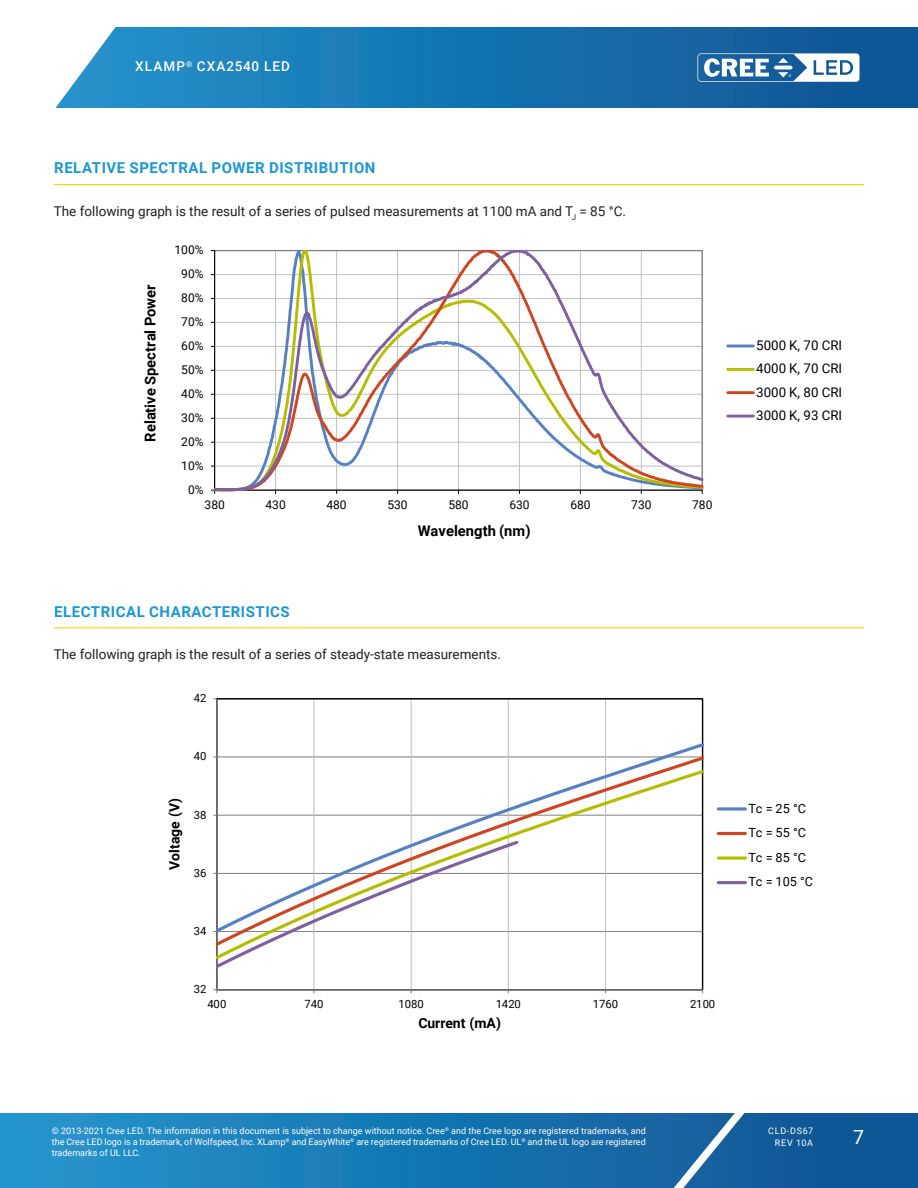
<style>
.page{position:relative;width:918px;height:1188px;background:#fff}
.page>*{position:absolute;margin:0;border:0;box-sizing:border-box;transform-origin:0 0}
.t1{font:19.5px "Roboto";color:#fff}
.Section_heading_with{font:700 15px "Roboto";letter-spacing:.035em;color:#1a98d6}
.t2{font:700 14.7px "Roboto";color:#000}
.t3{font:700 13.95px "Roboto";letter-spacing:-.005em;color:#000}
.Text_justify{font:13.5px "Roboto";color:#231f20}
.t4{font:500 13.5px "Roboto";letter-spacing:.085em;color:#fff}
.t5{font:13.35px/23.4px "Roboto";letter-spacing:.005em;color:#000;text-align:justify}
.t6{font:12.6px/24.6px "Roboto";color:#000}
.t7{font:12px "Roboto";color:#000}
.t8{font:11.25px "Roboto";letter-spacing:-.01em;color:#000}
.t9{font:9px/10.8px "Roboto";color:#fff;text-align:justify}
.t10{font:9px/12px "Roboto";letter-spacing:.085em;color:#fff;text-align:right}
</style>
<div class="page">
<svg style="left:0;top:1113px;width:918px;height:75px;background:#1876b2"></svg>
<svg style="left:644px;top:1113px;width:117px;height:75px;background:#296da6"></svg>
<svg style="left:55px;top:27px;width:863px;height:81px;background:#2078b2"></svg>
<svg style="left:698px;top:53px;width:162px;height:29px"></svg>
<hr style="left:54px;top:184px;width:810px;height:1px;background:#fece08">
<hr style="left:54px;top:627px;width:810px;height:1px;background:#fece08">
<hr style="left:215px;top:394px;width:487px;height:1px;background:#c0c0c0">
<hr style="left:215px;top:370px;width:487px;height:1px;background:#c0c0c0">
<hr style="left:215px;top:346px;width:487px;height:1px;background:#c0c0c0">
<hr style="left:215px;top:322px;width:487px;height:1px;background:#c0c0c0">
<hr style="left:215px;top:298px;width:487px;height:1px;background:#c0c0c0">
<hr style="left:215px;top:274px;width:487px;height:1px;background:#c0c0c0">
<hr style="left:641px;top:251px;width:1px;height:239px;background:#c0c0c0">
<hr style="left:214px;top:251px;width:1px;height:239px;background:#000">
<svg style="left:215px;top:251px;width:401px;height:240px"></svg>
<svg style="left:608px;top:403px;width:96px;height:91px"></svg>
<hr style="left:728px;top:345px;width:25px;height:2px;background:#5580c3">
<hr style="left:728px;top:368px;width:25px;height:3px;background:#b5bd00">
<hr style="left:728px;top:391px;width:25px;height:3px;background:#cf4520">
<hr style="left:728px;top:415px;width:25px;height:3px;background:#7d60a0">
<hr style="left:313px;top:699px;width:1px;height:291px;background:#c0c0c0">
<hr style="left:411px;top:699px;width:1px;height:291px;background:#c0c0c0">
<hr style="left:508px;top:699px;width:1px;height:291px;background:#c0c0c0">
<hr style="left:605px;top:699px;width:1px;height:291px;background:#c0c0c0">
<hr style="left:216px;top:699px;width:1px;height:291px;background:#868686">
<hr style="left:217px;top:989px;width:486px;height:1px;background:#868686">
<svg style="left:217px;top:754px;width:487px;height:13px"></svg>
<svg style="left:217px;top:767px;width:487px;height:195px"></svg>
<svg style="left:213px;top:838px;width:308px;height:133px"></svg>
<svg style="left:718px;top:807px;width:27px;height:4px"></svg>
<hr style="left:718px;top:832px;width:27px;height:3px;background:#cf4520">
<svg style="left:718px;top:856px;width:27px;height:4px"></svg>
<hr style="left:718px;top:881px;width:27px;height:3px;background:#7d60a0">
<h3 class="t4" style="left:135px;top:57px;width:156px">XLAMP<sup>®</sup> CXA2540 LED</h3>
<p class="Section_heading_with" style="left:54px;top:157px;width:323px">RELATIVE SPECTRAL POWER DISTRIBUTION</p>
<p class="Text_justify" style="left:54px;top:202px;width:574px">The following graph is the result of a series of pulsed measurements at 1100 mA and T<sub>J</sub> = 85 °C.</p>
<p class="t7" style="left:175px;top:242px;width:31px">100%</p>
<p class="t2" style="left:140px;top:442px;width:159px;rotate:-90deg">Relative Spectral Power</p>
<p class="t7" style="left:181px;top:266px;width:24px">90%</p>
<p class="t7" style="left:181px;top:289px;width:24px">80%</p>
<p class="t7" style="left:181px;top:313px;width:24px">70%</p>
<p class="t7" style="left:181px;top:337px;width:24px">60%</p>
<p class="t7" style="left:181px;top:361px;width:24px">50%</p>
<p class="t7" style="left:181px;top:385px;width:24px">40%</p>
<p class="t7" style="left:181px;top:409px;width:24px">30%</p>
<p class="t7" style="left:181px;top:433px;width:24px">20%</p>
<p class="t7" style="left:181px;top:457px;width:24px">10%</p>
<p class="t7" style="left:188px;top:481px;width:17px">0%</p>
<p class="t7" style="left:205px;top:497px;width:22px">380</p>
<p class="t7" style="left:266px;top:497px;width:22px">430</p>
<p class="t7" style="left:327px;top:497px;width:22px">480</p>
<p class="t7" style="left:387px;top:497px;width:22px">530</p>
<p class="t7" style="left:448px;top:497px;width:22px">580</p>
<p class="t7" style="left:509px;top:497px;width:22px">630</p>
<p class="t7" style="left:570px;top:497px;width:22px">680</p>
<p class="t7" style="left:631px;top:497px;width:22px">730</p>
<p class="t7" style="left:692px;top:497px;width:22px">780</p>
<p class="t2" style="left:418px;top:520px;width:114px">Wavelength (nm)</p>
<p class="Section_heading_with" style="left:54px;top:601px;width:237px">ELECTRICAL CHARACTERISTICS</p>
<p class="Text_justify" style="left:54px;top:645px;width:449px">The following graph is the result of a series of steady-state measurements.</p>
<p class="t8" style="left:194px;top:690px;width:14px">42</p>
<p class="t8" style="left:194px;top:748px;width:14px">40</p>
<p class="t3" style="left:165px;top:870px;width:73px;rotate:-90deg">Voltage (V)</p>
<p class="t8" style="left:194px;top:807px;width:14px">38</p>
<p class="t8" style="left:194px;top:865px;width:14px">36</p>
<p class="t8" style="left:194px;top:923px;width:14px">34</p>
<p class="t8" style="left:194px;top:981px;width:14px">32</p>
<p class="t8" style="left:207px;top:996px;width:21px">400</p>
<p class="t8" style="left:305px;top:996px;width:21px">740</p>
<p class="t8" style="left:399px;top:996px;width:27px">1080</p>
<p class="t8" style="left:496px;top:996px;width:27px">1420</p>
<p class="t8" style="left:593px;top:996px;width:27px">1760</p>
<p class="t8" style="left:690px;top:996px;width:27px">2100</p>
<p class="t3" style="left:418px;top:1013px;width:84px">Current (mA)</p>
<p class="t5" style="left:756px;top:333px;width:88px">5000 K, 70 CRI 4000 K, 70 CRI 3000 K, 80 CRI 3000 K, 93 CRI</p>
<p class="t6" style="left:748px;top:796px;width:66px">Tc = 25 °C<br>Tc = 55 °C<br>Tc = 85 °C<br>Tc = 105 °C</p>
<p class="t9" style="left:52px;top:1125px;width:596px">© 2013-2021 Cree LED. The information in this document is subject to change without notice. Cree<sup>®</sup> and the Cree logo are registered trademarks, and the Cree LED logo is a trademark, of Wolfspeed, Inc. XLamp<sup>®</sup> and EasyWhite<sup>®</sup> are registered trademarks of Cree LED. UL<sup>®</sup> and the UL logo are registered trademarks of UL LLC.</p>
<p class="t10" style="left:768px;top:1124px;width:47px">CLD-DS67<br>REV 10A</p>
<h1 class="t1" style="left:853px;top:1123px;width:12px">7</h1>
</div>
